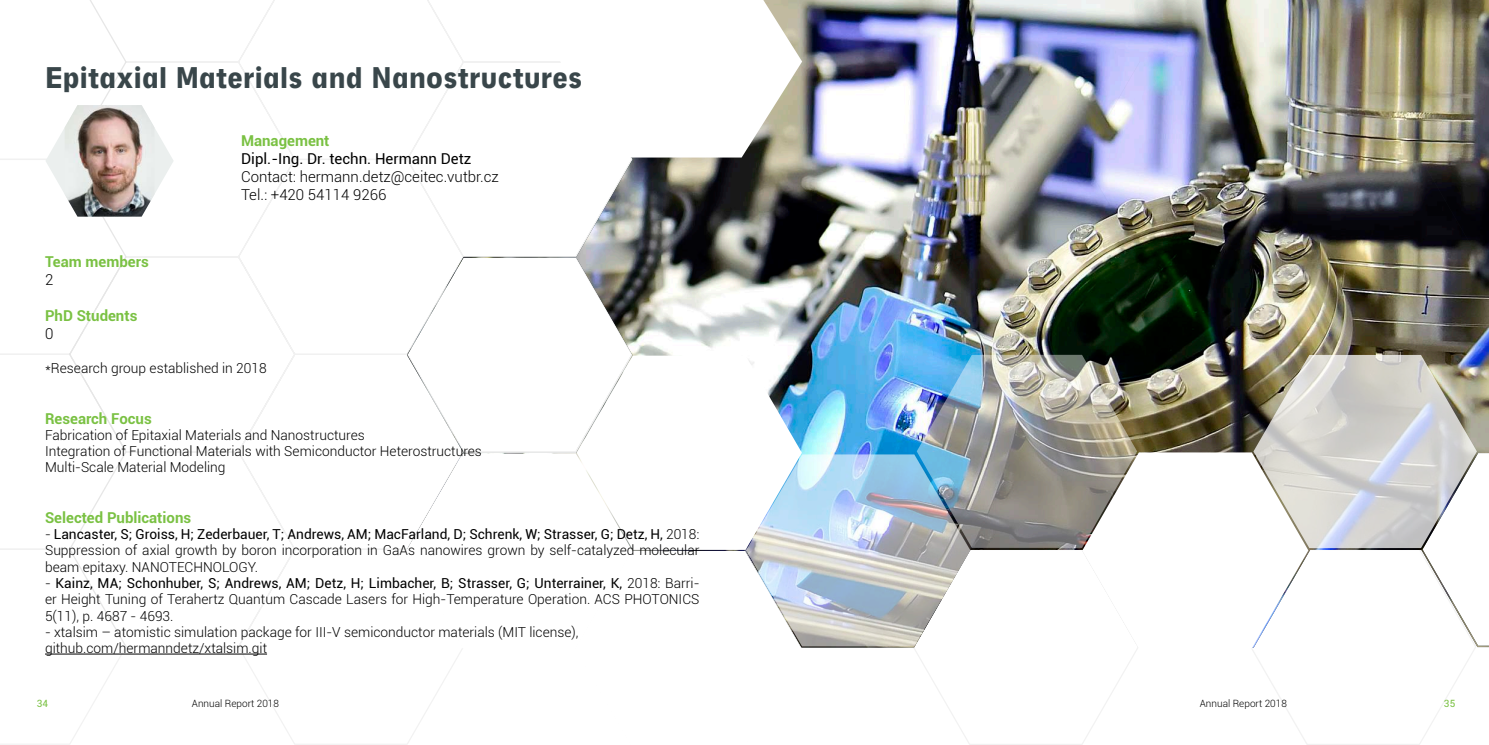
<style>
.page{position:relative;width:1489px;height:745px;background:#fff}
.page>*{position:absolute;margin:0;border:0;box-sizing:border-box;transform-origin:0 0}
.t1{font:900 31.25px "Neuzeit Grotesk Cond W01";letter-spacing:-.01em;color:#39464a}
.t2{font:700 15px "Roboto";color:#7ac143}
.t3{font:300 15px/18px "Roboto";color:#000}
.t4{font:15px "Roboto";color:#000}
.t5{font:300 13.75px/16.2px "Roboto";color:#000}
.t6{font:300 10px "Roboto";color:#000}
.t7{font:10px "Roboto";color:#7ac143}
.s1{font-weight:400}
</style>
<div class="page">
<svg style="left:0;top:0;width:127px;height:744px"></svg>
<img style="left:407px;top:0;width:1081px;height:648px">
<svg style="left:560px;top:0;width:242px;height:157px"></svg>
<svg style="left:45px;top:105px;width:128px;height:111px"></svg>
<img style="left:65px;top:105px;width:89px;height:111px">
<svg style="left:406px;top:354px;width:1070px;height:390px"></svg>
<hr style="left:45px;top:653px;width:222px;height:1px;background:#000">
<h1 class="t1" style="left:45px;top:60px;width:539px">Epitaxial Materials and Nanostructures</h1>
<p class="t2" style="left:241px;top:130px;width:90px">Management</p>
<p class="t4" style="left:241px;top:148px;width:232px">Dipl.-Ing. Dr. techn. Hermann Detz</p>
<p class="t3" style="left:241px;top:167px;width:259px">Contact: hermann.detz@ceitec.vutbr.cz<br>Tel.: +420 54114 9266</p>
<p class="t2" style="left:45px;top:250px;width:105px">Team members</p>
<p class="t3" style="left:45px;top:269px;width:10px">2</p>
<p class="t2" style="left:45px;top:304px;width:94px">PhD Students</p>
<p class="t3" style="left:45px;top:323px;width:10px">0</p>
<p class="t5" style="left:45px;top:359px;width:223px">*Research group established in 2018</p>
<p class="t2" style="left:45px;top:407px;width:108px">Research Focus</p>
<p class="t5" style="left:45px;top:426px;width:438px">Fabrication of Epitaxial Materials and Nanostructures<br>Integration of Functional Materials with Semiconductor Heterostructures<br>Multi-Scale Material Modeling</p>
<p class="t2" style="left:45px;top:506px;width:148px">Selected Publications</p>
<p class="t5" style="left:45px;top:525px;width:656px;text-align:justify">- <span class="s1">Lancaster, S; Groiss, H; Zederbauer, T; Andrews, AM; MacFarland, D; Schrenk, W; Strasser, G; Detz, H,</span> 2018:<br>Suppression of axial growth by boron incorporation in GaAs nanowires grown by self-catalyzed molecular beam epitaxy. NANOTECHNOLOGY.</p>
<p class="t5" style="left:45px;top:574px;width:656px;text-align:justify">- <span class="s1">Kainz, MA; Schonhuber, S; Andrews, AM; Detz, H; Limbacher, B; Strasser, G; Unterrainer, K,</span> 2018: Barri&shy;er Height Tuning of Terahertz Quantum Cascade Lasers for High-Temperature Operation. ACS PHOTONICS 5(11), p. 4687 - 4693.</p>
<p class="t5" style="left:45px;top:623px;width:535px">- xtalsim – atomistic simulation package for III-V semiconductor materials (MIT license), github.com/hermanndetz/xtalsim.git</p>
<p class="t7" style="left:37px;top:696px;width:13px">34</p>
<p class="t6" style="left:192px;top:696px;width:89px">Annual Report 2018</p>
<p class="t6" style="left:1199px;top:696px;width:89px">Annual Report 2018</p>
<p class="t7" style="left:1443px;top:696px;width:13px">35</p>
</div>
